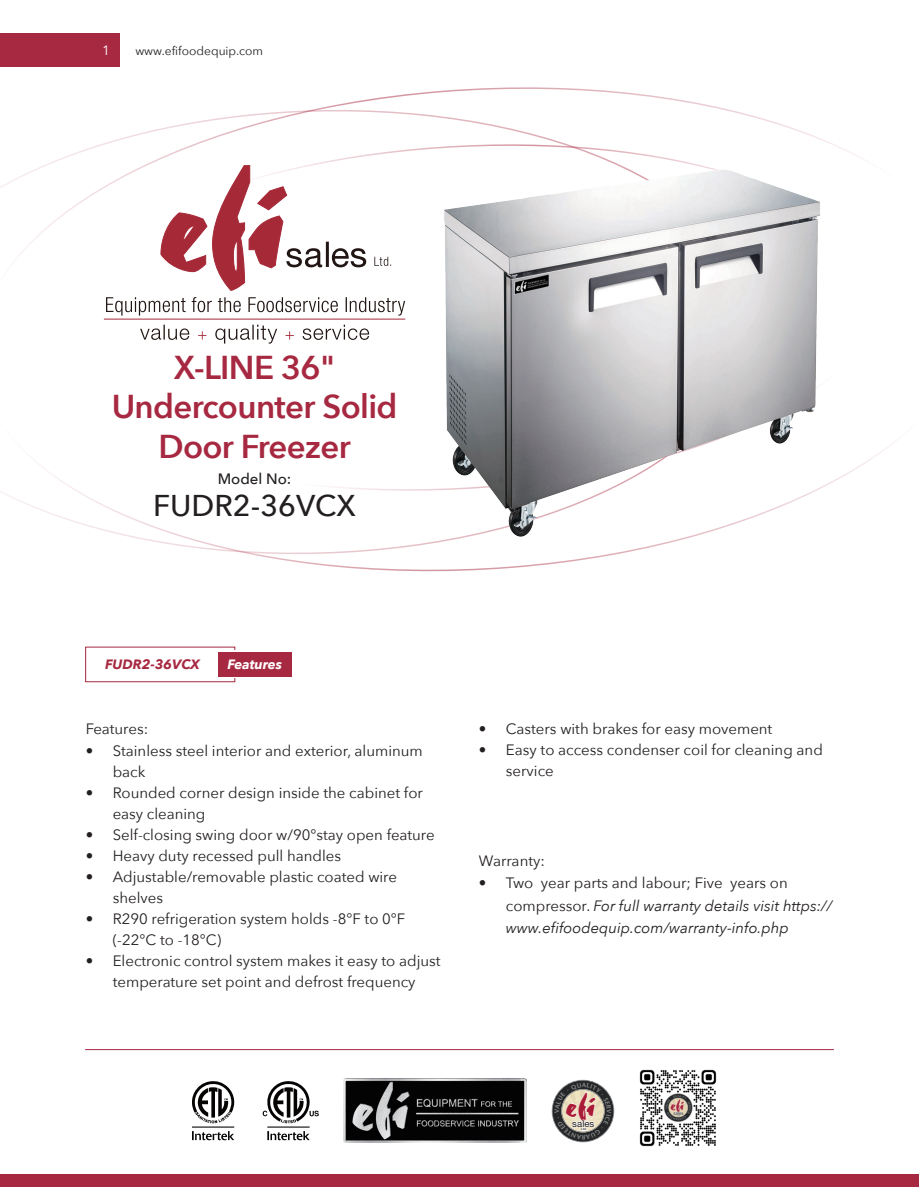
<style>
.page{position:relative;width:919px;height:1187px;background:#fff}
.page>*{position:absolute;margin:0;border:0;box-sizing:border-box;transform-origin:0 0}
.t1{font:600 33px/39.6px "Avenir Next";letter-spacing:-.02em;color:#a72941;text-align:center}
.t2{font:31.95px "Choc ICG";color:#aa1c36}
.t3{font:500 30px "Avenir Next";color:#231f20}
.t4{font:15px/21px "Avenir Next";color:#231f20}
.t5{font:italic 15px/22.5px "Avenir Next";color:#231f20}
.t6{font:500 15px "Avenir Next";color:#231f20}
.t7{font:italic 700 13.5px "Avenir Next";color:#a72941}
.t8{font:italic 700 13.5px "Avenir Next";letter-spacing:-.005em;color:#fff}
.t9{font:13.5px "Avenir Next";color:#fff}
.t10{font:12px "Avenir Next";color:#231f20}
.t11{font:9.6px "Helvetica Neue";letter-spacing:.01em;color:#231f20}
.t12{font:500 3px "Helvetica Neue";color:#231f20}
.s1{font-style:normal}
</style>
<div class="page">
<svg style="left:0;top:87px;width:893px;height:485px"></svg>
<div style="left:85px;top:646px;width:150px;height:36px;border:1px solid #a72941"></div>
<div style="left:87px;top:650px;width:162px;height:27px;background:#fff"></div>
<div style="left:218px;top:652px;width:74px;height:24px;background:#a72941"></div>
<div style="left:0;top:1174px;width:918px;height:12px;background:#a72941"></div>
<hr style="left:85px;top:1049px;width:748px;height:1px;background:#a72941">
<div style="left:0;top:33px;width:119px;height:34px;background:#a72941"></div>
<img style="left:436px;top:161px;width:397px;height:387px">
<img style="left:343px;top:1078px;width:183px;height:63px">
<img style="left:639px;top:1069px;width:78px;height:78px">
<svg style="left:267px;top:1131px;width:42px;height:9px"></svg>
<svg style="left:263px;top:1081px;width:56px;height:42px"></svg>
<hr style="left:267px;top:1126px;width:42px;height:1px;background:#060303">
<svg style="left:192px;top:1123px;width:42px;height:5px"></svg>
<svg style="left:192px;top:1131px;width:42px;height:9px"></svg>
<svg style="left:192px;top:1081px;width:42px;height:42px"></svg>
<hr style="left:192px;top:1126px;width:42px;height:1px;background:#060303">
<svg style="left:302px;top:324px;width:67px;height:16px"></svg>
<svg style="left:285px;top:331px;width:9px;height:8px"></svg>
<svg style="left:215px;top:324px;width:62px;height:19px"></svg>
<svg style="left:198px;top:331px;width:8px;height:8px"></svg>
<svg style="left:140px;top:324px;width:49px;height:16px"></svg>
<hr style="left:104px;top:318px;width:301px;height:1px;background:#a62938">
<svg style="left:374px;top:257px;width:17px;height:9px"></svg>
<svg style="left:106px;top:297px;width:299px;height:18px"></svg>
<svg style="left:161px;top:165px;width:205px;height:126px"></svg>
<svg style="left:551px;top:1079px;width:63px;height:63px"></svg>
<p class="t9" style="left:102px;top:38px;width:9px">1</p>
<p class="t10" style="left:135px;top:40px;width:129px">www.efifoodequip.com</p>
<h1 class="t1" style="left:112px;top:346px;width:287px">X-LINE 36"<br>Undercounter Solid<br>Door Freezer</h1>
<h3 class="t3" style="left:153px;top:480px;width:204px">FUDR2-36VCX</h3>
<p class="t6" style="left:218px;top:465px;width:75px">Model No:</p>
<p class="t7" style="left:105px;top:652px;width:96px">FUDR2-36VCX</p>
<p class="t8" style="left:227px;top:652px;width:56px">Features</p>
<p class="t4" style="left:86px;top:717px;width:64px">Features:</p>
<p class="t4" style="left:113px;top:740px;width:311px;text-indent:-27px">• Stainless steel interior and exterior, aluminum back</p>
<p class="t4" style="left:113px;top:782px;width:312px;text-indent:-27px">• Rounded corner design inside the cabinet for easy cleaning</p>
<p class="t4" style="left:86px;top:824px;width:350px">• Self-closing swing door w/90°stay open feature</p>
<p class="t4" style="left:86px;top:845px;width:257px">• Heavy duty recessed pull handles</p>
<p class="t4" style="left:113px;top:866px;width:286px;text-indent:-27px">• Adjustable/removable plastic coated wire shelves</p>
<p class="t4" style="left:113px;top:908px;width:294px;text-indent:-27px">• R290 refrigeration system holds -8°F to 0°F (-22°C to -18°C)</p>
<p class="t4" style="left:86px;top:950px;width:356px;text-align:center">• Electronic control system makes it easy to adjust temperature set point and defrost frequency</p>
<p class="t4" style="left:479px;top:717px;width:295px">• Casters with brakes for easy movement</p>
<p class="t4" style="left:506px;top:738px;width:318px;text-indent:-27px">• Easy to access condenser coil for cleaning and service</p>
<p class="t4" style="left:479px;top:849px;width:67px">Warranty:</p>
<p class="t5" style="left:506px;top:871px;width:328px;text-indent:-27px"><span class="s1">• Two year parts and labour; Five years on compressor.</span> For full warranty details visit https:// www.efifoodequip.com/warranty-info.php</p>
<h2 class="t2" style="left:564px;top:1085px;width:32px">efi</h2>
<p class="t12" style="left:581px;top:1127px;width:7px">Ltd.</p>
<p class="t11" style="left:572px;top:1117px;width:24px">sales</p>
</div>
